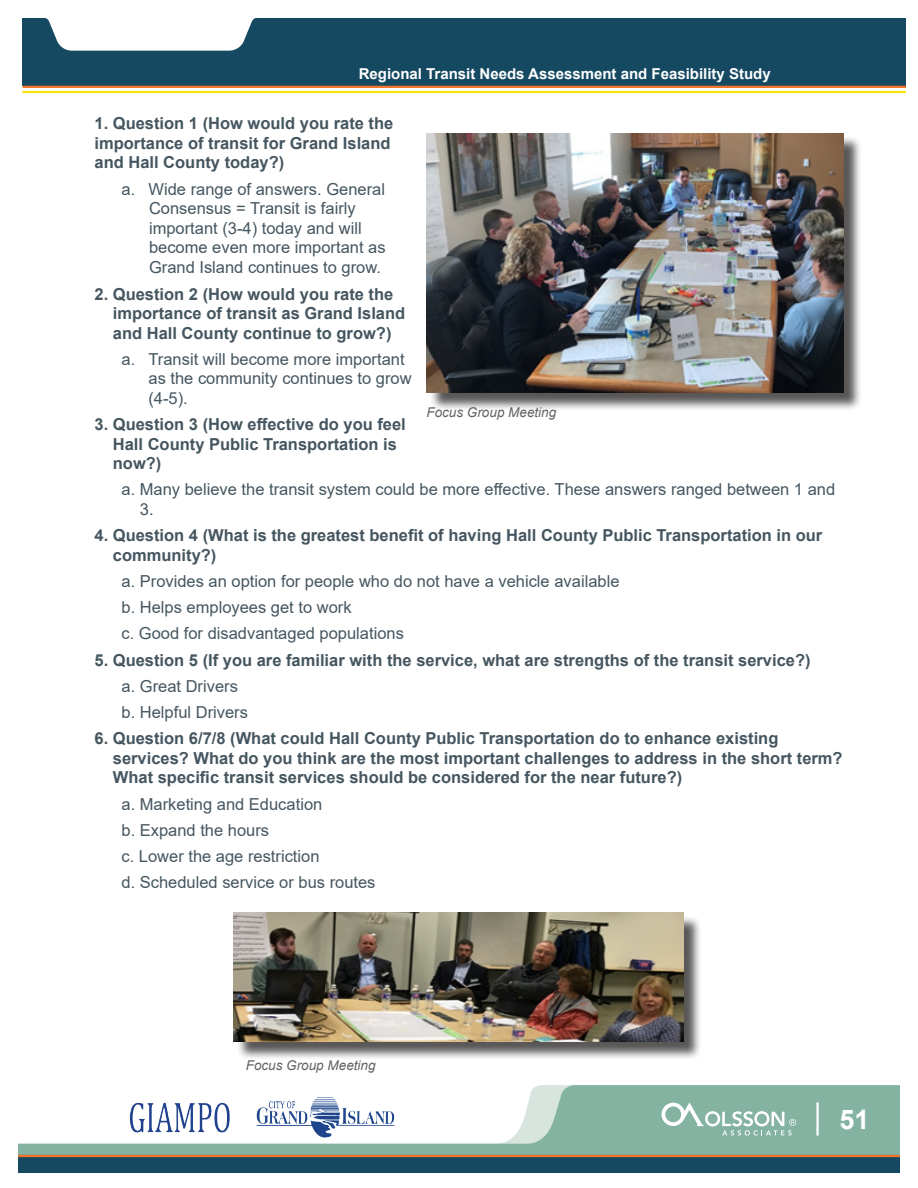
<style>
.page{position:relative;width:918px;height:1188px;background:#fff}
.page>*{position:absolute;margin:0;border:0;box-sizing:border-box;transform-origin:0 0}
.t1{font:700 27px "Arial";color:#fff}
.Body{font:700 16.5px/19.5px "Arial";color:#455660}
.Body-2{font:16.5px/19.5px "Arial";color:#455660}
.t2{font:700 15px "Arial";color:#fff}
.t3{font:italic 13.5px "Arial";color:#636366}
</style>
<div class="page">
<div style="left:18px;top:1150px;width:882px;height:23px;background:#154961"></div>
<div style="left:22px;top:18px;width:884px;height:68px;background:#154961"></div>
<svg style="left:45px;top:18px;width:211px;height:33px;background:#e6ecee"></svg>
<svg style="left:18px;top:1085px;width:882px;height:70px;fill:#84b3a2"></svg>
<svg style="left:662px;top:1102px;width:134px;height:34px"></svg>
<hr style="left:18px;top:1155px;width:882px;height:2px;background:#f37328">
<hr style="left:23px;top:86px;width:883px;height:2px;background:#f37328">
<hr style="left:23px;top:91px;width:883px;height:2px;background:#f5e40e">
<hr style="left:816px;top:1102px;width:3px;height:34px;background:#fff">
<img style="left:119px;top:1091px;width:279px;height:46px">
<div style="left:429px;top:136px;width:433px;height:275px;background:#231f20;opacity:.75"></div>
<img style="left:426px;top:133px;width:418px;height:259px">
<div style="left:236px;top:915px;width:466px;height:145px;background:#231f20;opacity:.75"></div>
<img style="left:234px;top:913px;width:449px;height:128px">
<p class="t2" style="left:359px;top:63px;width:414px">Regional Transit Needs Assessment and Feasibility Study</p>
<p class="Body" style="left:94px;top:114px;width:300px">1. Question 1 (How would you rate the importance of transit for Grand Island and Hall County today?)</p>
<p class="Body-2" style="left:122px;top:179px;width:265px">a. Wide range of answers. General</p>
<p class="Body-2" style="left:149px;top:198px;width:214px">Consensus = Transit is fairly important (3-4) today and will</p>
<p class="Body-2" style="left:149px;top:237px;width:238px">become even more important as</p>
<p class="Body-2" style="left:149px;top:257px;width:234px">Grand Island continues to grow.</p>
<p class="Body" style="left:113px;top:284px;width:294px;text-indent:-18px">2. Question 2 (How would you rate the importance of transit as Grand Island and Hall County continue to grow?)</p>
<p class="Body-2" style="left:148px;top:349px;width:265px;text-indent:-27px">a. Transit will become more important as the community continues to grow (4-5).</p>
<p class="Body" style="left:113px;top:415px;width:295px;text-indent:-18px">3. Question 3 (How effective do you feel<br>Hall County Public Transportation is now?)</p>
<p class="Body-2" style="left:140px;top:480px;width:697px;text-indent:-18px">a. Many believe the transit system could be more effective. These answers ranged between 1 and<br>3.</p>
<p class="Body" style="left:113px;top:526px;width:711px;text-indent:-18px">4. Question 4 (What is the greatest benefit of having Hall County Public Transportation in our community?)</p>
<p class="Body-2" style="left:122px;top:571px;width:500px">a. Provides an option for people who do not have a vehicle available</p>
<p class="Body-2" style="left:122px;top:597px;width:232px">b. Helps employees get to work</p>
<p class="Body-2" style="left:122px;top:624px;width:284px">c. Good for disadvantaged populations</p>
<p class="Body" style="left:94px;top:650px;width:718px">5. Question 5 (If you are familiar with the service, what are strengths of the transit service?)</p>
<p class="Body-2" style="left:122px;top:676px;width:118px">a. Great Drivers</p>
<p class="Body-2" style="left:122px;top:702px;width:128px">b. Helpful Drivers</p>
<p class="Body" style="left:113px;top:729px;width:731px;text-indent:-18px">6. Question 6/7/8 (What could Hall County Public Transportation do to enhance existing services? What do you think are the most important challenges to address in the short term?<br>What specific transit services should be considered for the near future?)</p>
<p class="Body-2" style="left:122px;top:794px;width:202px">a. Marketing and Education</p>
<p class="Body-2" style="left:122px;top:820px;width:149px">b. Expand the hours</p>
<p class="Body-2" style="left:122px;top:846px;width:200px">c. Lower the age restriction</p>
<p class="Body-2" style="left:122px;top:873px;width:256px">d. Scheduled service or bus routes</p>
<p class="t3" style="left:426px;top:403px;width:131px">Focus Group Meeting</p>
<p class="t3" style="left:246px;top:1056px;width:131px">Focus Group Meeting</p>
<h1 class="t1" style="left:840px;top:1100px;width:32px">51</h1>
</div>
